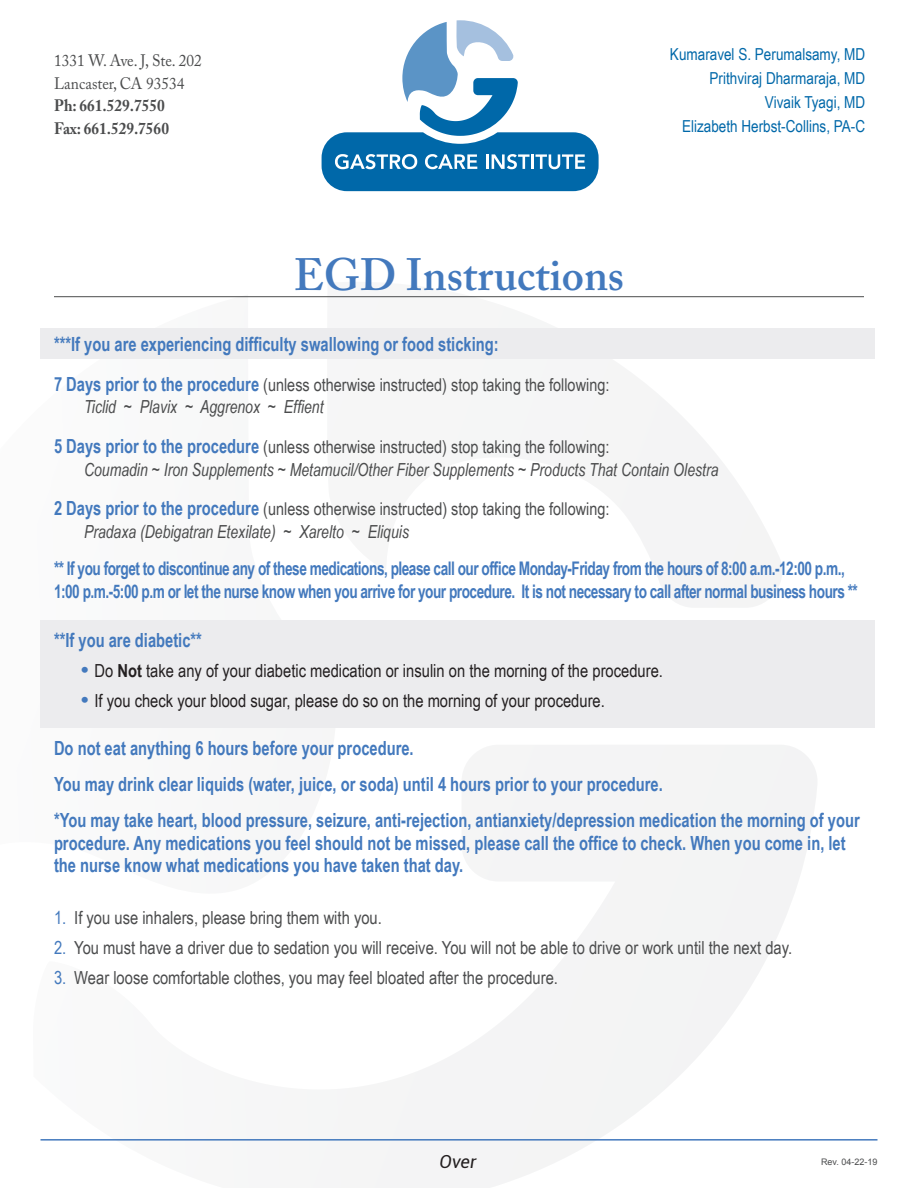
<style>
.page{position:relative;width:918px;height:1188px;background:#fff}
.page>*{position:absolute;margin:0;border:0;box-sizing:border-box;transform-origin:0 0}
.t1{font:600 45px "Adobe Caslon Pro";color:#4379bd}
.t2{font:700 19.5px/36px "Arial Narrow";color:#4379bd;scale:.92 1}
.t3{font:700 18.75px/22.5px "Arial Narrow";letter-spacing:-.03em;color:#4379bd;scale:.89 1}
.t4{font:18px "Arial Narrow";color:#4b4c4d}
.t5{font:italic 18px "Arial Narrow";color:#4b4c4d;scale:.95 1}
.t6{font:18px "Arial Narrow";color:#231f20}
.t7{font:italic 18px "Roboto";color:#231f20}
.t8{font:17.7px "Arial Narrow";color:#4b4c4d}
.t9{font:16.5px/24px "Arial Narrow";color:#0068a9;text-align:right}
.t10{font:16.5px/22.5px "Adobe Caslon Pro";color:#4b4c4d;scale:.93 1}
.t11{font:700 16.5px/22.5px "Adobe Caslon Pro";color:#4b4c4d;scale:.93 1}
.t12{font:9px "Arial";color:#4b4c4d}
.s1{font-weight:700;font-size:19.5px;color:#4379bd}
.s2{font-family:"Arial";font-weight:700;font-size:21px;color:#4379bd}
.s3{font-weight:700}
.s4{color:#4379bd}
</style>
<div class="page">
<svg style="left:326px;top:297px;width:464px;height:310px;fill:#f6f6f7"></svg>
<svg style="left:374px;top:745px;width:443px;height:443px;fill:#f4f4f5"></svg>
<svg style="left:322px;top:20px;width:277px;height:171px"></svg>
<hr style="left:40px;top:1139px;width:838px;height:2px;background:#4379bd">
<div style="left:40px;top:620px;width:835px;height:108px;background:#ececee"></div>
<div style="left:40px;top:328px;width:835px;height:31px;background:#ececee"></div>
<hr style="left:54px;top:296px;width:810px;height:1px;background:#4b4c4d">
<p class="t10" style="left:54px;top:49px;width:160px">1331 W. Ave. J, Ste. 202<br>Lancaster, CA 93534</p>
<p class="t11" style="left:54px;top:94px;width:125px">Ph: 661.529.7550<br>Fax: 661.529.7560</p>
<p class="t9" style="left:670px;top:42px;width:197px">Kumaravel S. Perumalsamy, MD<br>Prithviraj Dharmaraja, MD<br>Vivaik Tyagi, MD<br>Elizabeth Herbst-Collins, PA-C</p>
<h1 class="t1" style="left:294px;top:248px;width:332px">EGD Instructions</h1>
<p class="t2" style="left:54px;top:325px;width:485px">***If you are experiencing difficulty swallowing or food sticking:</p>
<p class="t8" style="left:54px;top:372px;width:557px"><span class="s1">7 Days prior to the procedure</span> (unless otherwise instructed) stop taking the following:</p>
<p class="t5" style="left:84px;top:394px;width:254px">Ticlid ~ Plavix ~ Aggrenox ~ Effient</p>
<p class="t8" style="left:54px;top:434px;width:557px"><span class="s1">5 Days prior to the procedure</span> (unless otherwise instructed) stop taking the following:</p>
<p class="t5" style="left:84px;top:457px;width:669px">Coumadin ~ Iron Supplements ~ Metamucil/Other Fiber Supplements ~ Products That Contain Olestra</p>
<p class="t8" style="left:54px;top:496px;width:557px"><span class="s1">2 Days prior to the procedure</span> (unless otherwise instructed) stop taking the following:</p>
<p class="t5" style="left:84px;top:519px;width:344px">Pradaxa (Debigatran Etexilate) ~ Xarelto ~ Eliquis</p>
<p class="t3" style="left:54px;top:557px;width:905px">** If you forget to discontinue any of these medications, please call our office Monday-Friday from the hours of 8:00 a.m.-12:00 p.m.,<br>1:00 p.m.-5:00 p.m or let the nurse know when you arrive for your procedure. It is not necessary to call after normal business hours **</p>
<p class="t2" style="left:54px;top:622px;width:162px">**If you are diabetic**</p>
<p class="t6" style="left:81px;top:658px;width:584px"><span class="s2">•</span> Do <span class="s3">Not</span> take any of your diabetic medication or insulin on the morning of the procedure.</p>
<p class="t6" style="left:81px;top:688px;width:525px"><span class="s2">•</span> If you check your blood sugar, please do so on the morning of your procedure.</p>
<p class="t2" style="left:54px;top:729px;width:877px">Do not eat anything 6 hours before your procedure.<br>You may drink clear liquids (water, juice, or soda) until 4 hours prior to your procedure.<br>*You may take heart, blood pressure, seizure, anti-rejection, antianxiety/depression medication the morning of your</p>
<p class="t2" style="left:54px;top:831px;width:862px;line-height:22.5px">procedure. Any medications you feel should not be missed, please call the office to check. When you come in, let the nurse know what medications you have taken that day.</p>
<p class="t4" style="left:54px;top:904px;width:329px"><span class="s4">1.</span> If you use inhalers, please bring them with you.</p>
<p class="t4" style="left:54px;top:934px;width:740px"><span class="s4">2.</span> You must have a driver due to sedation you will receive. You will not be able to drive or work until the next day.</p>
<p class="t4" style="left:54px;top:964px;width:506px"><span class="s4">3.</span> Wear loose comfortable clothes, you may feel bloated after the procedure.</p>
<p class="t7" style="left:439px;top:1149px;width:38px">Over</p>
<p class="t12" style="left:821px;top:1156px;width:58px">Rev. 04-22-19</p>
</div>
